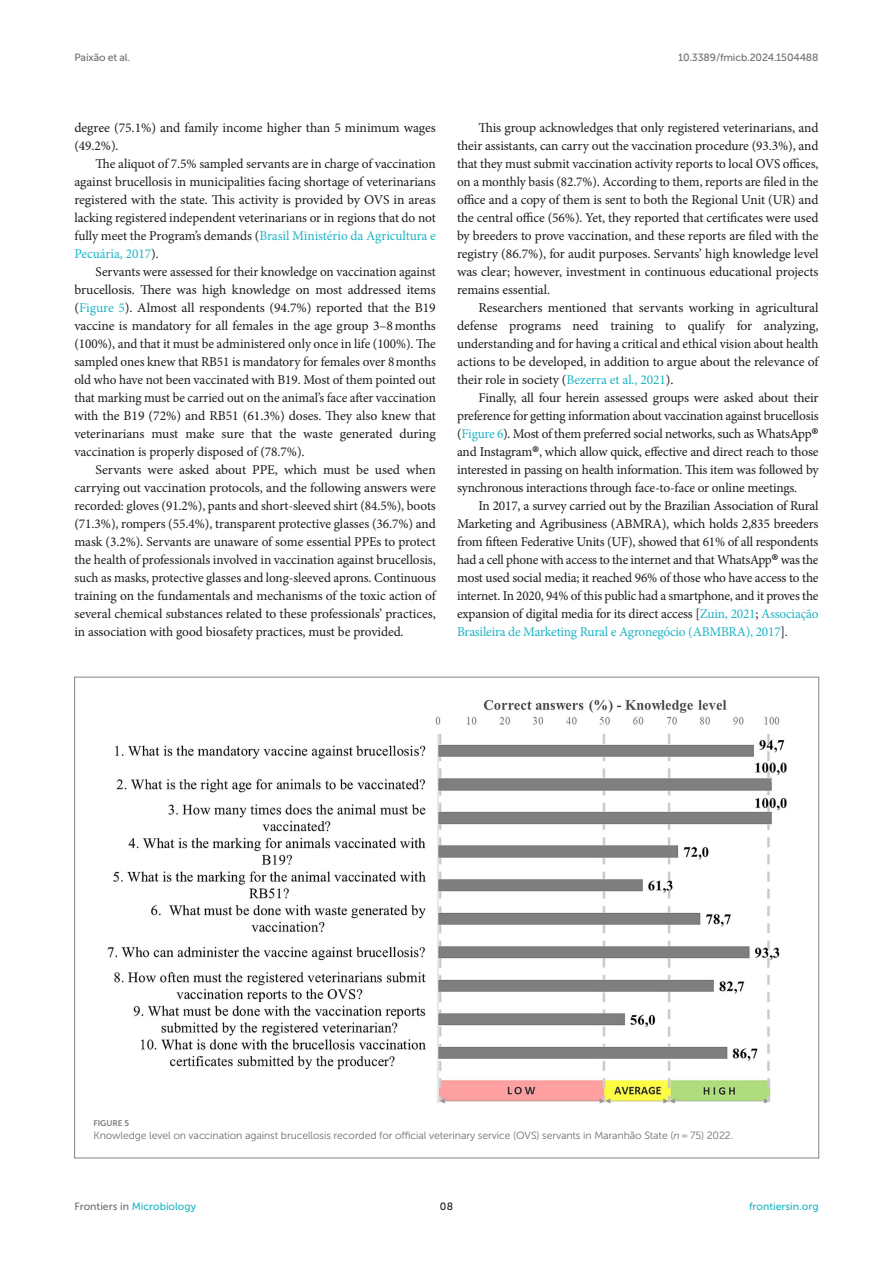
<style>
.page{position:relative;width:893px;height:1263px;background:#fff}
.page>*{position:absolute;margin:0;border:0;box-sizing:border-box;transform-origin:0 0}
.TEXT{font:13.5px/18px "Minion Pro";letter-spacing:-.01em;color:#1b1c1b;text-align:justify}
.FIG_LEG{font:10.5px "Museo Sans 300";letter-spacing:-.01em;color:#706f70}
.t1{font:10.5px "Museo Sans 500";color:#1db5c3}
.t2{font:10.5px "Museo Sans 500";letter-spacing:-.015em;color:#706f70}
.t3{font:10.5px "Museo Sans 500";color:#1b1c1b}
.FIG_HD{font:8.25px "Museo Sans 700";letter-spacing:-.01em;color:#7e7f7f}
.s1{color:#1db5c3}
.s2{font-size:22.5px;color:#000}
.s3{font-style:italic}
.s4{color:#706f70}
</style>
<div class="page">
<img style="left:107px;top:699px;width:680px;height:405px">
<p class="t2" style="left:74px;top:51px;width:57px">Paixão et al.</p>
<p class="t2" style="left:678px;top:51px;width:142px">10.3389/fmicb.2024.1504488</p>
<p class="TEXT" style="left:74px;top:119px;width:363px">degree (75.1%) and family income higher than 5 minimum wages (49.2%).</p>
<p class="TEXT" style="left:74px;top:155px;width:363px;text-indent:21px">The aliquot of 7.5% sampled servants are in charge of vaccination against brucellosis in municipalities facing shortage of veterinarians registered with the state. This activity is provided by OVS in areas lacking registered independent veterinarians or in regions that do not fully meet the Program’s demands (<span class="s1">Brasil Ministério da Agricultura e Pecuária, 2017</span>).</p>
<p class="TEXT" style="left:74px;top:263px;width:363px;text-indent:21px">Servants were assessed for their knowledge on vaccination against brucellosis. There was high knowledge on most addressed items (<span class="s1">Figure 5</span>). Almost all respondents (94.7%) reported that the B19 vaccine is mandatory for all females in the age group 3–8months (100%), and that it must be administered only once in life (100%). The sampled ones knew that RB51 is mandatory for females over 8months old who have not been vaccinated with B19. Most of them pointed out that marking must be carried out on the animal’s face after vaccination with the B19 (72%) and RB51 (61.3%) doses. They also knew that veterinarians must make sure that the waste generated during vaccination is properly disposed of (78.7%).</p>
<p class="TEXT" style="left:74px;top:461px;width:363px;text-indent:21px">Servants were asked about PPE, which must be used when carrying out vaccination protocols, and the following answers were recorded: gloves (91.2%), pants and short-sleeved shirt (84.5%), boots (71.3%), rompers (55.4%), transparent protective glasses (36.7%) and mask (3.2%). Servants are unaware of some essential PPEs to protect the health of professionals involved in vaccination against brucellosis, such as masks, protective glasses and long-sleeved aprons. Continuous training on the fundamentals and mechanisms of the toxic action of several chemical substances related to these professionals’ practices, in association with good biosafety practices, must be provided.</p>
<p class="TEXT" style="left:457px;top:119px;width:363px;text-indent:21px">This group acknowledges that only registered veterinarians, and their assistants, can carry out the vaccination procedure (93.3%), and that they must submit vaccination activity reports to local OVS offices, on a monthly basis (82.7%). According to them, reports are filed in the office and a copy of them is sent to both the Regional Unit (UR) and the central office (56%). Yet, they reported that certificates were used by breeders to prove vaccination, and these reports are filed with the registry (86.7%), for audit purposes. Servants’ high knowledge level was clear; however, investment in continuous educational projects remains essential.</p>
<p class="TEXT" style="left:457px;top:299px;width:363px;text-indent:21px">Researchers mentioned that servants working in agricultural defense programs need training to qualify for analyzing, understanding and for having a critical and ethical vision about health actions to be developed, in addition to argue about the relevance of their role in society (<span class="s1">Bezerra et al., 2021</span>).</p>
<p class="TEXT" style="left:457px;top:389px;width:363px;text-indent:21px">Finally, all four herein assessed groups were asked about their preference for getting information about vaccination against brucellosis (<span class="s1">Figure 6</span>). Most of them preferred social networks, such as WhatsApp<span class="s2">® </span>and Instagram<span class="s2">®</span>, which allow quick, effective and direct reach to those interested in passing on health information. This item was followed by synchronous interactions through face-to-face or online meetings.</p>
<p class="TEXT" style="left:457px;top:497px;width:363px;text-indent:21px">In 2017, a survey carried out by the Brazilian Association of Rural Marketing and Agribusiness (ABMRA), which holds 2,835 breeders from fifteen Federative Units (UF), showed that 61% of all respondents had a cell phone with access to the internet and that WhatsApp<span class="s2">®</span> was the most used social media; it reached 96% of those who have access to the internet. In 2020, 94% of this public had a smartphone, and it proves the expansion of digital media for its direct access [<span class="s1">Zuin, 2021</span>; <span class="s1">Associação Brasileira de Marketing Rural e Agronegócio (ABMBRA), 2017</span>].</p>
<p class="FIG_HD" style="left:94px;top:1118px;width:37px">FIGURE 5</p>
<p class="FIG_LEG" style="left:94px;top:1130px;width:641px">Knowledge level on vaccination against brucellosis recorded for official veterinary service (OVS) servants in Maranhão State (<span class="s3">n</span> = 75) 2022.</p>
<p class="t1" style="left:74px;top:1200px;width:123px"><span class="s4">Frontiers in</span> Microbiology</p>
<p class="t3" style="left:440px;top:1200px;width:15px">08</p>
<p class="t1" style="left:749px;top:1200px;width:71px">frontiersin.org</p>
</div>
